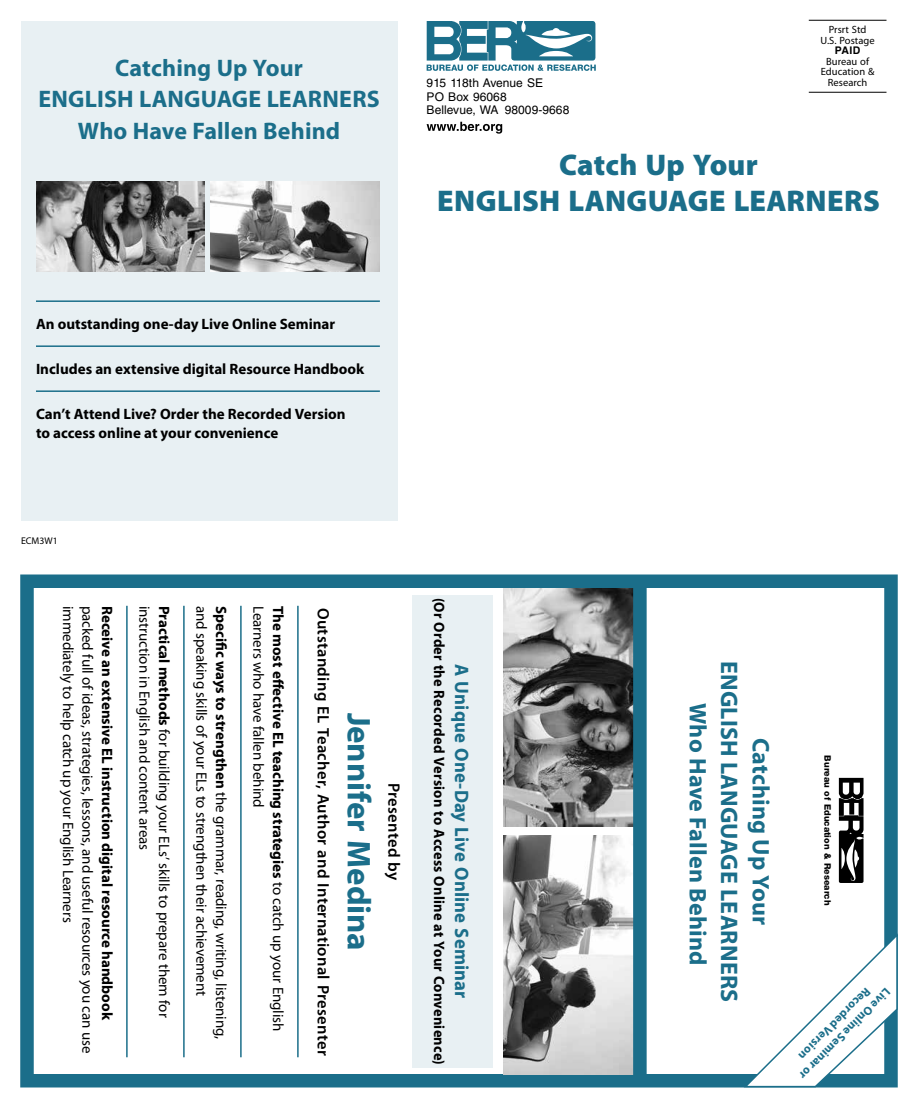
<style>
.page{position:relative;width:918px;height:1107px;background:#fff}
.page>*{position:absolute;margin:0;border:0;box-sizing:border-box;transform-origin:0 0}
.t1{font:700 33px "Myriad Pro";letter-spacing:-.005em;color:#1b6e8a}
.t2{font:900 30px/36px "Myriad Pro";letter-spacing:.01em;color:#1b6e8a;text-align:center}
.t3{font:700 24px/31.5px "Myriad Pro";letter-spacing:.005em;color:#1b6e8a;text-align:center}
.t4{font:700 19.5px "Myriad Pro";letter-spacing:.01em;color:#1b6e8a;scale:.96 1}
.t5{font:600 16.5px "Myriad Pro";letter-spacing:.02em;color:#000}
.t6{font:15px "Myriad Pro";letter-spacing:-.005em;color:#000}
.t7{font:700 15px/19.5px "Myriad Pro";color:#000}
.t8{font:700 15px "Myriad Pro";color:#000;scale:.96 1}
.t9{font:12px/13.5px "Helvetica LT Std";letter-spacing:.005em;color:#000}
.t10{font:700 12px "Myriad Pro";color:#1b6e8a}
.t11{font:10.5px/10.5px "Myriad Pro";letter-spacing:.005em;color:#000;text-align:center}
.t12{font:700 10.5px "Helvetica LT Std";color:#000}
.t13{font:9.75px "Myriad Pro";letter-spacing:.01em;color:#000}
.t14{font:800 9px "Helvetica Neue LT Std";color:#000}
.s1{font-weight:700}
.s2{font-weight:400}
</style>
<div class="page">
<div style="left:21px;top:21px;width:376px;height:499px;background:#e8f0f3"></div>
<hr style="left:297px;top:606px;width:2px;height:451px;background:#1b6e8a">
<hr style="left:240px;top:606px;width:2px;height:451px;background:#1b6e8a">
<hr style="left:183px;top:606px;width:2px;height:451px;background:#1b6e8a">
<hr style="left:126px;top:606px;width:2px;height:451px;background:#1b6e8a">
<hr style="left:809px;top:20px;width:78px;height:1px;background:#000">
<hr style="left:809px;top:92px;width:78px;height:1px;background:#000">
<svg style="left:427px;top:21px;width:169px;height:50px"></svg>
<svg style="left:427px;top:122px;width:75px;height:12px"></svg>
<hr style="left:36px;top:300px;width:344px;height:2px;background:#1b6e8a">
<hr style="left:36px;top:345px;width:344px;height:2px;background:#1b6e8a">
<hr style="left:36px;top:390px;width:344px;height:2px;background:#1b6e8a">
<div style="left:20px;top:574px;width:878px;height:514px;border:14px solid #1b6e8a"></div>
<svg style="left:839px;top:778px;width:25px;height:105px"></svg>
<img style="left:503px;top:588px;width:130px;height:239px">
<img style="left:503px;top:835px;width:130px;height:239px">
<div style="left:633px;top:579px;width:14px;height:504px;background:#1b6e8a"></div>
<img style="left:36px;top:181px;width:169px;height:91px">
<img style="left:211px;top:181px;width:169px;height:91px">
<div style="left:412px;top:595px;width:81px;height:472px;background:#e8f0f3"></div>
<svg style="left:742px;top:933px;width:156px;height:155px"></svg>
<h3 class="t3" style="left:38px;top:51px;width:343px">Catching Up Your<br>ENGLISH LANGUAGE LEARNERS<br>Who Have Fallen Behind</h3>
<p class="t11" style="left:821px;top:24px;width:56px">Prsrt Std<br>U.S. Postage</p>
<p class="t12" style="left:835px;top:44px;width:27px">PAID</p>
<p class="t11" style="left:821px;top:56px;width:55px">Bureau of<br>Education &amp;</p>
<p class="t9" style="left:427px;top:76px;width:118px">915 118th Avenue SE</p>
<p class="t11" style="left:828px;top:77px;width:41px">Research</p>
<p class="t9" style="left:427px;top:90px;width:144px">PO Box 96068<br>Bellevue, WA 98009‑9668</p>
<h2 class="t2" style="left:437px;top:146px;width:444px">Catch Up Your<br>ENGLISH LANGUAGE LEARNERS</h2>
<p class="t7" style="left:36px;top:314px;width:301px">An outstanding one-day Live Online Seminar</p>
<p class="t7" style="left:36px;top:359px;width:330px">Includes an extensive digital Resource Handbook</p>
<p class="t7" style="left:36px;top:404px;width:311px">Can’t Attend Live? Order the Recorded Version to access online at your convenience</p>
<p class="t13" style="left:21px;top:535px;width:38px">ECM3W1</p>
<p class="t6" style="left:77px;top:606px;width:318px;rotate:90deg">immediately to help catch up your English Learners</p>
<p class="t6" style="left:97px;top:606px;width:449px;rotate:90deg">packed full of ideas, strategies, lessons, and useful resources you can use</p>
<p class="t7" style="left:117px;top:606px;width:416px;rotate:90deg">Receive an extensive EL instruction digital resource handbook</p>
<p class="t6" style="left:154px;top:606px;width:246px;rotate:90deg">instruction in English and content areas</p>
<p class="t6" style="left:173px;top:606px;width:413px;rotate:90deg"><span class="s1">Practical methods</span> for building your ELs’ skills to prepare them for</p>
<p class="t7" style="left:288px;top:606px;width:427px;rotate:90deg">The most effective EL teaching strategies <span class="s2">to catch up your English</span></p>
<p class="t6" style="left:211px;top:606px;width:392px;rotate:90deg">and speaking skills of your ELs to strengthen their achievement</p>
<p class="t6" style="left:230px;top:606px;width:435px;rotate:90deg"><span class="s1">Specific ways to strengthen</span> the grammar, reading, writing, listening,</p>
<p class="t6" style="left:268px;top:606px;width:203px;rotate:90deg">Learners who have fallen behind</p>
<p class="t5" style="left:334px;top:608px;width:449px;rotate:90deg">Outstanding EL Teacher, Author and International Presenter</p>
<h1 class="t1" style="left:381px;top:713px;width:239px;rotate:90deg">Jennifer Medina</h1>
<p class="t5" style="left:404px;top:783px;width:99px;rotate:90deg">Presented by</p>
<p class="t8" style="left:449px;top:598px;width:488px;rotate:90deg">(Or Order the Recorded Version to Access Online at Your Convenience)</p>
<h3 class="t4" style="left:475px;top:664px;width:350px;rotate:90deg">A Unique One-Day Live Online Seminar</h3>
<h3 class="t3" style="left:777px;top:661px;width:343px;rotate:90deg">Catching Up Your<br>ENGLISH LANGUAGE LEARNERS<br>Who Have Fallen Behind</h3>
<p class="t14" style="left:833px;top:755px;width:151px;rotate:90deg">Bureau of Education &amp; Research</p>
<p class="t10" style="left:874px;top:995px;width:98px;rotate:135deg">Recorded Version</p>
<p class="t10" style="left:894px;top:996px;width:125px;rotate:135deg">Live Online Seminar or</p>
</div>
